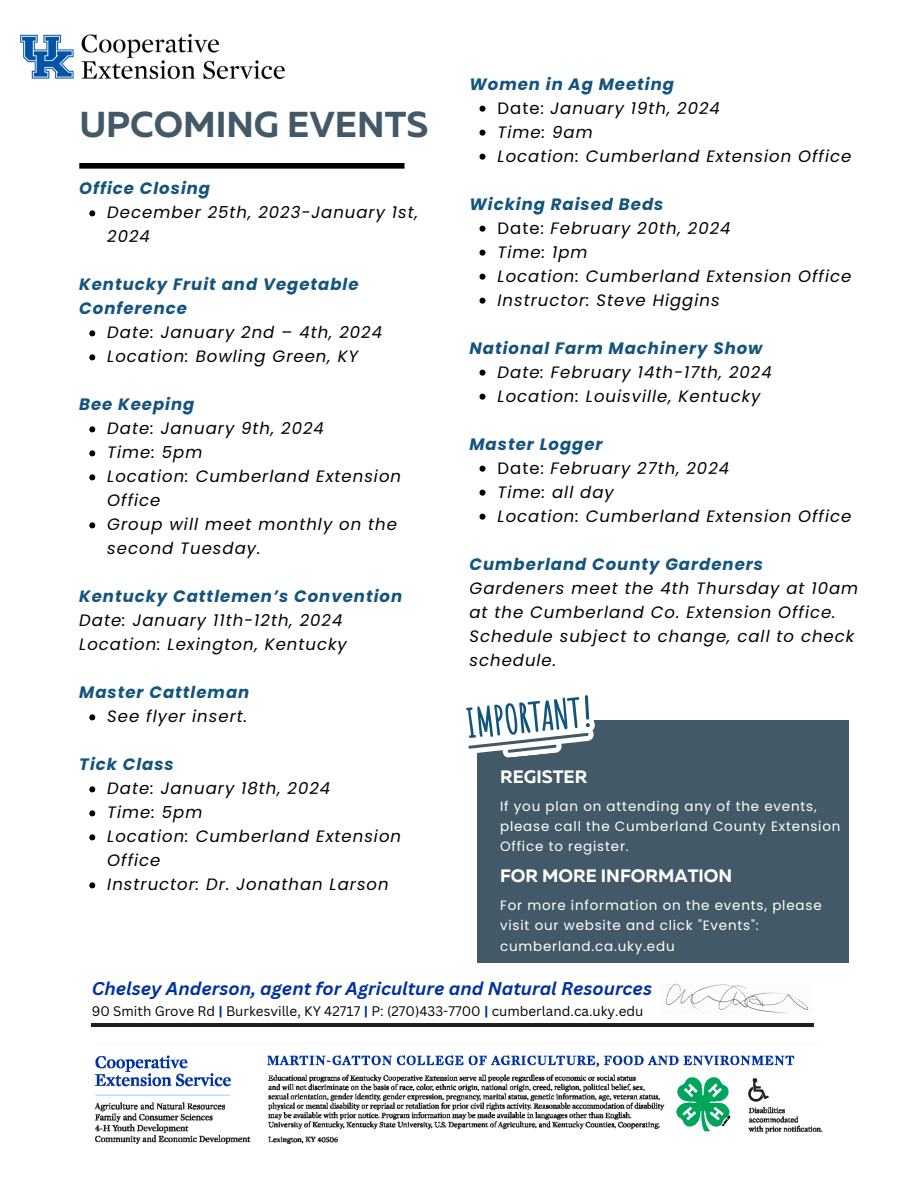
<style>
.page{position:relative;width:918px;height:1188px;background:#fff}
.page>*{position:absolute;margin:0;border:0;box-sizing:border-box;transform-origin:0 0}
.t1{font:700 36px "Muller";color:#435967}
.t2{font:italic 700 18px "Canva Sans";color:#0033a0}
.t3{font:700 18px "Muller";color:#fff}
.t4{font:italic 16.5px/24px "Poppins";letter-spacing:.06em;color:#000}
.t5{font:italic 700 16.5px/24px "Poppins";letter-spacing:.06em;color:#13547e}
.t6{font:13.5px/20.2px "Poppins";letter-spacing:.06em;color:#fff}
.t7{font:13.5px "Canva Sans";color:#000}
.s1{font-style:normal}
.s2{font-weight:700;color:#0033a0}
</style>
<div class="page">
<div style="left:79px;top:163px;width:326px;height:6px;background:#000"></div>
<img style="left:20px;top:33px;width:265px;height:47px">
<img style="left:94px;top:1043px;width:729px;height:101px">
<hr style="left:92px;top:1023px;width:722px;height:3px;background:#231f20">
<img style="left:666px;top:983px;width:142px;height:30px">
<div style="left:478px;top:720px;width:371px;height:243px;background:#435967"></div>
<svg style="left:466px;top:695px;width:129px;height:67px"></svg>
<svg style="left:89px;top:210px;width:6px;height:6px"></svg>
<svg style="left:89px;top:330px;width:6px;height:6px"></svg>
<svg style="left:89px;top:354px;width:6px;height:6px"></svg>
<svg style="left:89px;top:426px;width:6px;height:6px"></svg>
<svg style="left:89px;top:450px;width:6px;height:6px"></svg>
<svg style="left:89px;top:474px;width:6px;height:6px"></svg>
<svg style="left:89px;top:522px;width:6px;height:6px"></svg>
<svg style="left:89px;top:714px;width:6px;height:6px"></svg>
<svg style="left:89px;top:786px;width:6px;height:6px"></svg>
<svg style="left:89px;top:810px;width:6px;height:6px"></svg>
<svg style="left:89px;top:834px;width:6px;height:6px"></svg>
<svg style="left:89px;top:882px;width:6px;height:6px"></svg>
<svg style="left:480px;top:106px;width:6px;height:6px"></svg>
<svg style="left:480px;top:130px;width:6px;height:6px"></svg>
<svg style="left:480px;top:154px;width:6px;height:6px"></svg>
<svg style="left:480px;top:226px;width:6px;height:6px"></svg>
<svg style="left:480px;top:250px;width:6px;height:6px"></svg>
<svg style="left:480px;top:274px;width:6px;height:6px"></svg>
<svg style="left:480px;top:298px;width:6px;height:6px"></svg>
<svg style="left:480px;top:370px;width:6px;height:6px"></svg>
<svg style="left:480px;top:394px;width:6px;height:6px"></svg>
<svg style="left:480px;top:466px;width:6px;height:6px"></svg>
<svg style="left:480px;top:490px;width:6px;height:6px"></svg>
<svg style="left:480px;top:514px;width:6px;height:6px"></svg>
<p class="t1" style="left:79px;top:110px;width:351px">UPCOMING EVENTS</p>
<p class="t5" style="left:79px;top:177px;width:132px">Office Closing</p>
<p class="t4" style="left:107px;top:201px;width:312px">December 25th, 2023-January 1st,<br>2024</p>
<p class="t5" style="left:79px;top:273px;width:281px">Kentucky Fruit and Vegetable<br>Conference</p>
<p class="t4" style="left:107px;top:321px;width:276px">Date: January 2nd – 4th, 2024</p>
<p class="t4" style="left:107px;top:345px;width:252px">Location: Bowling Green, KY</p>
<p class="t5" style="left:79px;top:393px;width:117px">Bee Keeping</p>
<p class="t4" style="left:107px;top:417px;width:218px">Date: January 9th, 2024</p>
<p class="t4" style="left:107px;top:441px;width:97px">Time: 5pm</p>
<p class="t4" style="left:107px;top:465px;width:295px">Location: Cumberland Extension<br>Office</p>
<p class="t4" style="left:107px;top:513px;width:291px">Group will meet monthly on the second Tuesday.</p>
<p class="t5" style="left:79px;top:585px;width:324px">Kentucky Cattlemen’s Convention</p>
<p class="t4" style="left:79px;top:609px;width:265px">Date: January 11th-12th, 2024</p>
<p class="t4" style="left:79px;top:633px;width:269px">Location: Lexington, Kentucky</p>
<p class="t5" style="left:79px;top:681px;width:172px">Master Cattleman</p>
<p class="t4" style="left:107px;top:705px;width:141px">See flyer insert.</p>
<p class="t5" style="left:79px;top:753px;width:96px">Tick Class</p>
<p class="t4" style="left:107px;top:777px;width:224px">Date: January 18th, 2024</p>
<p class="t4" style="left:107px;top:801px;width:97px">Time: 5pm</p>
<p class="t4" style="left:107px;top:825px;width:295px">Location: Cumberland Extension<br>Office</p>
<p class="t4" style="left:107px;top:873px;width:283px">Instructor: Dr. Jonathan Larson</p>
<p class="t5" style="left:470px;top:72px;width:206px">Women in Ag Meeting</p>
<p class="t4" style="left:498px;top:96px;width:224px"><span class="s1">Date:</span> January 19th, 2024</p>
<p class="t4" style="left:498px;top:120px;width:97px">Time: 9am</p>
<p class="t4" style="left:498px;top:144px;width:355px">Location: Cumberland Extension Office</p>
<p class="t5" style="left:470px;top:192px;width:195px">Wicking Raised Beds</p>
<p class="t4" style="left:498px;top:216px;width:234px"><span class="s1">Date:</span> February 20th, 2024</p>
<p class="t4" style="left:498px;top:240px;width:92px">Time: 1pm</p>
<p class="t4" style="left:498px;top:264px;width:355px">Location: Cumberland Extension Office</p>
<p class="t4" style="left:498px;top:288px;width:224px">Instructor: Steve Higgins</p>
<p class="t5" style="left:470px;top:336px;width:295px">National Farm Machinery Show</p>
<p class="t4" style="left:498px;top:360px;width:276px">Date: February 14th-17th, 2024</p>
<p class="t4" style="left:498px;top:384px;width:264px">Location: Louisville, Kentucky</p>
<p class="t5" style="left:470px;top:432px;width:135px">Master Logger</p>
<p class="t4" style="left:498px;top:456px;width:233px"><span class="s1">Date:</span> February 27th, 2024</p>
<p class="t4" style="left:498px;top:480px;width:118px">Time: all day</p>
<p class="t4" style="left:498px;top:504px;width:355px">Location: Cumberland Extension Office</p>
<p class="t5" style="left:470px;top:552px;width:295px">Cumberland County Gardeners</p>
<p class="t4" style="left:470px;top:576px;width:390px">Gardeners meet the 4th Thursday at 10am at the Cumberland Co. Extension Office.<br>Schedule subject to change, call to check schedule.</p>
<p class="t3" style="left:500px;top:769px;width:89px">REGISTER</p>
<p class="t6" style="left:500px;top:796px;width:342px">If you plan on attending any of the events, please call the Cumberland County Extension<br>Office to register.</p>
<p class="t3" style="left:500px;top:868px;width:234px">FOR MORE INFORMATION</p>
<p class="t6" style="left:500px;top:895px;width:323px">For more information on the events, please visit our website and click "Events":</p>
<p class="t6" style="left:500px;top:936px;width:176px">cumberland.ca.uky.edu</p>
<p class="t2" style="left:92px;top:976px;width:562px">Chelsey Anderson, agent for Agriculture and Natural Resources</p>
<p class="t7" style="left:92px;top:1001px;width:553px">90 Smith Grove Rd <span class="s2">|</span> Burkesville, KY 42717 <span class="s2">|</span> P: (270)433-7700 <span class="s2">|</span> cumberland.ca.uky.edu</p>
</div>
